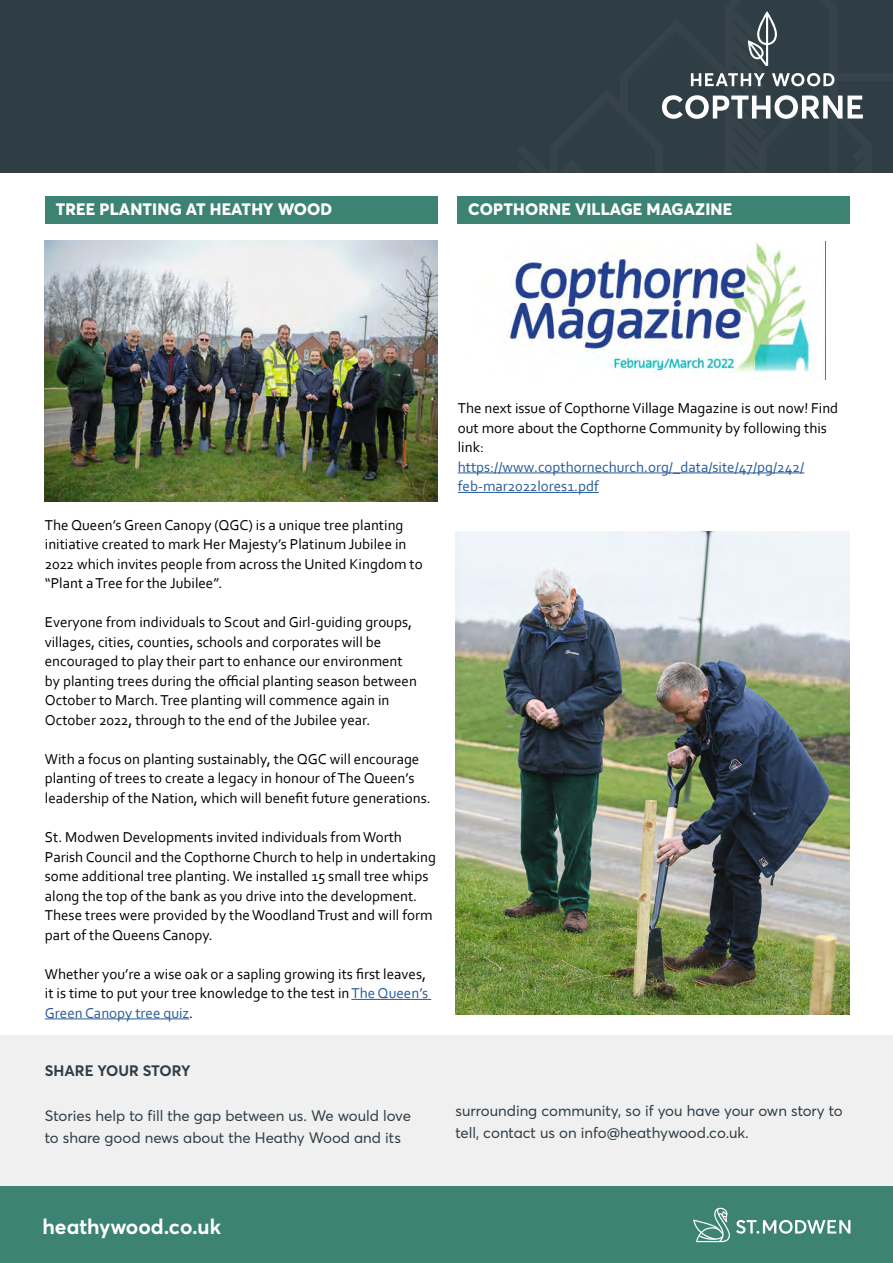
<style>
.page{position:relative;width:893px;height:1263px;background:#fff}
.page>*{position:absolute;margin:0;border:0;box-sizing:border-box;transform-origin:0 0}
.t1{font:700 21px "Averta Std";color:#fff}
.t2{font:800 16.35px "Averta Std";letter-spacing:.01em;color:#fff}
.t3{font:15px/19.5px "Corbel";color:#000}
.t4{font:15px/22.5px "Averta Std";color:#2f3d45}
.t5{font:15px/19.5px "Corbel";color:#275b9b}
.t6{font:700 15px "Averta Std";color:#2f3d45}
.s1{color:#275b9b}
</style>
<div class="page">
<div style="left:0;top:1035px;width:893px;height:151px;background:#f0f0f1"></div>
<div style="left:0;top:1186px;width:893px;height:77px;background:#3c8374"></div>
<svg style="left:736px;top:1220px;width:114px;height:14px"></svg>
<svg style="left:693px;top:1207px;width:37px;height:35px"></svg>
<div style="left:0;top:0;width:893px;height:172px;background:#2f3d45"></div>
<svg style="left:691px;top:73px;width:74px;height:13px"></svg>
<svg style="left:772px;top:73px;width:62px;height:13px"></svg>
<svg style="left:662px;top:95px;width:201px;height:24px"></svg>
<svg style="left:748px;top:11px;width:29px;height:55px"></svg>
<div style="left:45px;top:196px;width:392px;height:27px;background:#3c8374"></div>
<img style="left:45px;top:240px;width:392px;height:261px">
<div style="left:457px;top:196px;width:393px;height:27px;background:#3c8374"></div>
<hr style="left:458px;top:472px;width:346px;height:1px;background:#275b9b">
<hr style="left:458px;top:492px;width:141px;height:1px;background:#275b9b">
<img style="left:507px;top:243px;width:304px;height:130px">
<hr style="left:351px;top:999px;width:80px;height:1px;background:#275b9b">
<hr style="left:45px;top:1018px;width:144px;height:1px;background:#275b9b">
<img style="left:455px;top:532px;width:395px;height:482px">
<p class="t2" style="left:56px;top:198px;width:278px">TREE PLANTING AT HEATHY WOOD</p>
<p class="t2" style="left:468px;top:198px;width:266px">COPTHORNE VILLAGE MAGAZINE</p>
<p class="t3" style="left:45px;top:515px;width:379px">The Queen’s Green Canopy (QGC) is a unique tree planting initiative created to mark Her Majesty’s Platinum Jubilee in 2022 which invites people from across the United Kingdom to “Plant a Tree for the Jubilee”.</p>
<p class="t3" style="left:45px;top:612px;width:374px">Everyone from individuals to Scout and Girl-guiding groups, villages, cities, counties, schools and corporates will be encouraged to play their part to enhance our environment by planting trees during the official planting season between October to March. Tree planting will commence again in October 2022, through to the end of the Jubilee year.</p>
<p class="t3" style="left:45px;top:749px;width:387px">With a focus on planting sustainably, the QGC will encourage planting of trees to create a legacy in honour of The Queen’s leadership of the Nation, which will benefit future generations.</p>
<p class="t3" style="left:45px;top:827px;width:393px">St. Modwen Developments invited individuals from Worth Parish Council and the Copthorne Church to help in undertaking some additional tree planting. We installed 15 small tree whips along the top of the bank as you drive into the development.<br>These trees were provided by the Woodland Trust and will form part of the Queens Canopy.</p>
<p class="t3" style="left:45px;top:963px;width:385px">Whether you’re a wise oak or a sapling growing its first leaves, it is time to put your tree knowledge to the test in <span class="s1">The Queen’s<br>Green Canopy tree quiz</span>.</p>
<p class="t3" style="left:458px;top:398px;width:382px">The next issue of Copthorne Village Magazine is out now! Find out more about the Copthorne Community by following this link:</p>
<p class="t5" style="left:458px;top:456px;width:348px">https://www.copthornechurch.org/_data/site/47/pg/242/ feb-mar2022lores1.pdf</p>
<p class="t6" style="left:45px;top:1060px;width:147px">SHARE YOUR STORY</p>
<p class="t4" style="left:45px;top:1103px;width:368px">Stories help to fill the gap between us. We would love to share good news about the Heathy Wood and its</p>
<p class="t4" style="left:455px;top:1098px;width:389px">surrounding community, so if you have your own story to tell, contact us on info@heathywood.co.uk.</p>
<h1 class="t1" style="left:43px;top:1211px;width:180px">heathywood.co.uk</h1>
</div>
